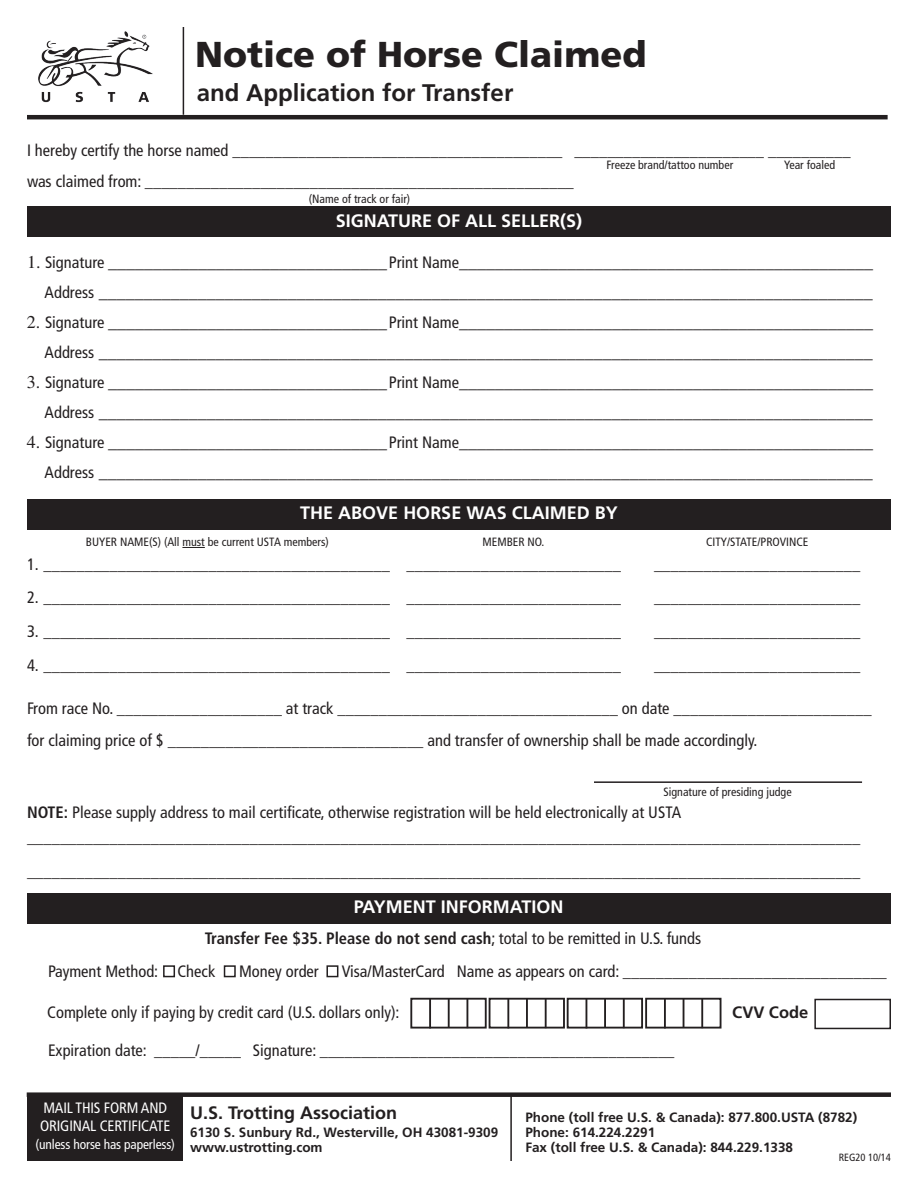
<style>
.page{position:relative;width:918px;height:1188px;background:#fff}
.page>*{position:absolute;margin:0;border:0;box-sizing:border-box;transform-origin:0 0}
.t1{font:900 36px "Frutiger";color:#231f20}
.t2{font:700 24px "Frutiger";color:#231f20}
.t3{font:18px/30px "Times";color:#231f20;text-align:right}
.t4{font:700 18px "Frutiger";color:#fff}
.t5{font:700 18px "Frutiger";color:#231f20}
.t6{font:condensed 16.5px/31.5px "Frutiger";color:#231f20}
.t7{font:700 16.5px "Frutiger";color:#231f20}
.t8{font:condensed 15px/18px "Frutiger";letter-spacing:-.01em;color:#fff}
.t9{font:700 13.5px/15px "Frutiger";color:#231f20}
.t10{font:condensed 13.5px "Frutiger";letter-spacing:-.01em;color:#fff}
.t11{font:condensed 12px "Frutiger";color:#231f20}
.t12{font:condensed 10.5px "Frutiger";color:#231f20}
.s1{font-family:"Frutiger";font-stretch:condensed;font-size:16.5px}
.s2{font-weight:700}
</style>
<div class="page">
<div style="left:27px;top:207px;width:864px;height:30px;background:#231f20"></div>
<img style="left:38px;top:31px;width:115px;height:72px">
<hr style="left:183px;top:27px;width:1px;height:88px;background:#231f20">
<hr style="left:27px;top:115px;width:861px;height:4px;background:#231f20">
<div style="left:27px;top:499px;width:864px;height:30px;background:#231f20"></div>
<svg style="left:182px;top:547px;width:23px;height:1px"></svg>
<hr style="left:594px;top:781px;width:268px;height:2px;background:#231f20">
<div style="left:27px;top:1096px;width:156px;height:65px;background:#231f20"></div>
<div style="left:163px;top:965px;width:12px;height:12px;border:2px solid #231f20"></div>
<div style="left:224px;top:965px;width:12px;height:12px;border:2px solid #231f20"></div>
<div style="left:326px;top:965px;width:12px;height:12px;border:2px solid #231f20"></div>
<div style="left:27px;top:893px;width:864px;height:30px;background:#231f20"></div>
<div style="left:410px;top:998px;width:77px;height:31px;border:2px solid #231f20"></div>
<hr style="left:429px;top:999px;width:2px;height:29px;background:#231f20">
<hr style="left:448px;top:998px;width:2px;height:30px;background:#231f20">
<hr style="left:466px;top:998px;width:2px;height:30px;background:#231f20">
<div style="left:489px;top:998px;width:76px;height:31px;border:2px solid #231f20"></div>
<hr style="left:507px;top:999px;width:2px;height:29px;background:#231f20">
<hr style="left:526px;top:998px;width:2px;height:30px;background:#231f20">
<hr style="left:545px;top:998px;width:2px;height:30px;background:#231f20">
<div style="left:567px;top:998px;width:76px;height:31px;border:2px solid #231f20"></div>
<svg style="left:586px;top:999px;width:1px;height:29px"></svg>
<hr style="left:604px;top:998px;width:2px;height:30px;background:#231f20">
<hr style="left:623px;top:998px;width:2px;height:30px;background:#231f20">
<div style="left:645px;top:998px;width:77px;height:31px;border:2px solid #231f20"></div>
<hr style="left:664px;top:999px;width:2px;height:29px;background:#231f20">
<hr style="left:683px;top:998px;width:1px;height:30px;background:#231f20">
<hr style="left:701px;top:998px;width:2px;height:30px;background:#231f20">
<div style="left:814px;top:999px;width:77px;height:30px;border:2px solid #231f20"></div>
<hr style="left:510px;top:1093px;width:2px;height:68px;background:#231f20">
<div style="left:27px;top:1092px;width:864px;height:5px;background:#231f20"></div>
<h1 class="t1" style="left:195px;top:33px;width:453px">Notice of Horse Claimed</h1>
<h2 class="t2" style="left:197px;top:78px;width:318px">and Application for Transfer</h2>
<p class="t6" style="left:27px;top:134px;width:825px">I hereby certify the horse named ________________________________________ _______________________ __________</p>
<p class="t11" style="left:607px;top:158px;width:128px">Freeze brand/tattoo number</p>
<p class="t11" style="left:784px;top:158px;width:53px">Year foaled</p>
<p class="t6" style="left:27px;top:166px;width:548px">was claimed from: ____________________________________________________</p>
<p class="t11" style="left:309px;top:192px;width:103px">(Name of track or fair)</p>
<p class="t4" style="left:336px;top:211px;width:248px">SIGNATURE OF ALL SELLER(S)</p>
<p class="t3" style="left:27px;top:247px;width:847px">1. <span class="s1">Signature</span> _______________________________<span class="s1">Print Name</span>______________________________________________<br><span class="s1">Address</span> ______________________________________________________________________________________</p>
<p class="t3" style="left:27px;top:307px;width:848px">2. <span class="s1">Signature</span> _______________________________<span class="s1">Print Name</span>______________________________________________<br><span class="s1">Address</span> ______________________________________________________________________________________</p>
<p class="t3" style="left:27px;top:367px;width:848px">3. <span class="s1">Signature</span> _______________________________<span class="s1">Print Name</span>______________________________________________<br><span class="s1">Address</span> ______________________________________________________________________________________</p>
<p class="t3" style="left:27px;top:427px;width:848px">4. <span class="s1">Signature</span> _______________________________<span class="s1">Print Name</span>______________________________________________<br><span class="s1">Address</span> ______________________________________________________________________________________</p>
<p class="t4" style="left:300px;top:503px;width:319px">THE ABOVE HORSE WAS CLAIMED BY</p>
<p class="t6" style="left:27px;top:548px;width:595px">1. __________________________________________ __________________________</p>
<p class="t11" style="left:86px;top:535px;width:245px">BUYER NAME(S) (All must be current USTA members)</p>
<p class="t11" style="left:482px;top:535px;width:64px">MEMBER NO.</p>
<p class="t11" style="left:706px;top:535px;width:104px">CITY/STATE/PROVINCE</p>
<p class="t6" style="left:654px;top:548px;width:208px">_________________________</p>
<p class="t6" style="left:27px;top:582px;width:595px">2. __________________________________________ __________________________</p>
<p class="t6" style="left:27px;top:616px;width:595px">3. __________________________________________ __________________________</p>
<p class="t6" style="left:27px;top:649px;width:596px">4. __________________________________________ __________________________</p>
<p class="t6" style="left:654px;top:582px;width:208px">_________________________</p>
<p class="t6" style="left:654px;top:616px;width:208px">_________________________</p>
<p class="t6" style="left:654px;top:649px;width:208px">_________________________</p>
<p class="t6" style="left:27px;top:693px;width:846px">From race No. ____________________ at track __________________________________ on date ________________________ for claiming price of $ _______________________________ and transfer of ownership shall be made accordingly.</p>
<p class="t11" style="left:664px;top:785px;width:130px">Signature of presiding judge</p>
<p class="t6" style="left:27px;top:800px;width:835px;line-height:25.5px"><span class="s2">NOTE:</span> Please supply address to mail certificate, otherwise registration will be held electronically at USTA _____________________________________________________________________________________________________</p>
<p class="t6" style="left:27px;top:856px;width:835px">_____________________________________________________________________________________________________</p>
<p class="t4" style="left:354px;top:897px;width:211px">PAYMENT INFORMATION</p>
<p class="t6" style="left:48px;top:922px;width:655px;line-height:32.8px;text-indent:157px"><span class="s2">Transfer Fee $35. Please do not send cash</span>; total to be remitted in U.S. funds<br>Payment Method: Check</p>
<p class="t6" style="left:239px;top:956px;width:81px">Money order</p>
<p class="t6" style="left:342px;top:956px;width:547px">Visa/MasterCard Name as appears on card: ________________________________</p>
<p class="t6" style="left:47px;top:997px;width:354px">Complete only if paying by credit card (U.S. dollars only):</p>
<p class="t7" style="left:732px;top:1003px;width:78px">CVV Code</p>
<p class="t6" style="left:48px;top:1035px;width:628px">Expiration date: _____/_____ Signature: ___________________________________________</p>
<p class="t8" style="left:40px;top:1099px;width:132px">MAIL THIS FORM AND<br>ORIGINAL CERTIFICATE</p>
<p class="t10" style="left:36px;top:1137px;width:141px">(unless horse has paperless)</p>
<p class="t5" style="left:190px;top:1102px;width:209px">U.S. Trotting Association</p>
<p class="t9" style="left:190px;top:1125px;width:310px">6130 S. Sunbury Rd., Westerville, OH 43081-9309 www.ustrotting.com</p>
<p class="t9" style="left:525px;top:1110px;width:333px">Phone (toll free U.S. &amp; Canada): 877.800.USTA (8782)<br>Phone: 614.224.2291<br>Fax (toll free U.S. &amp; Canada): 844.229.1338</p>
<p class="t12" style="left:839px;top:1151px;width:54px">REG20 10/14</p>
</div>
